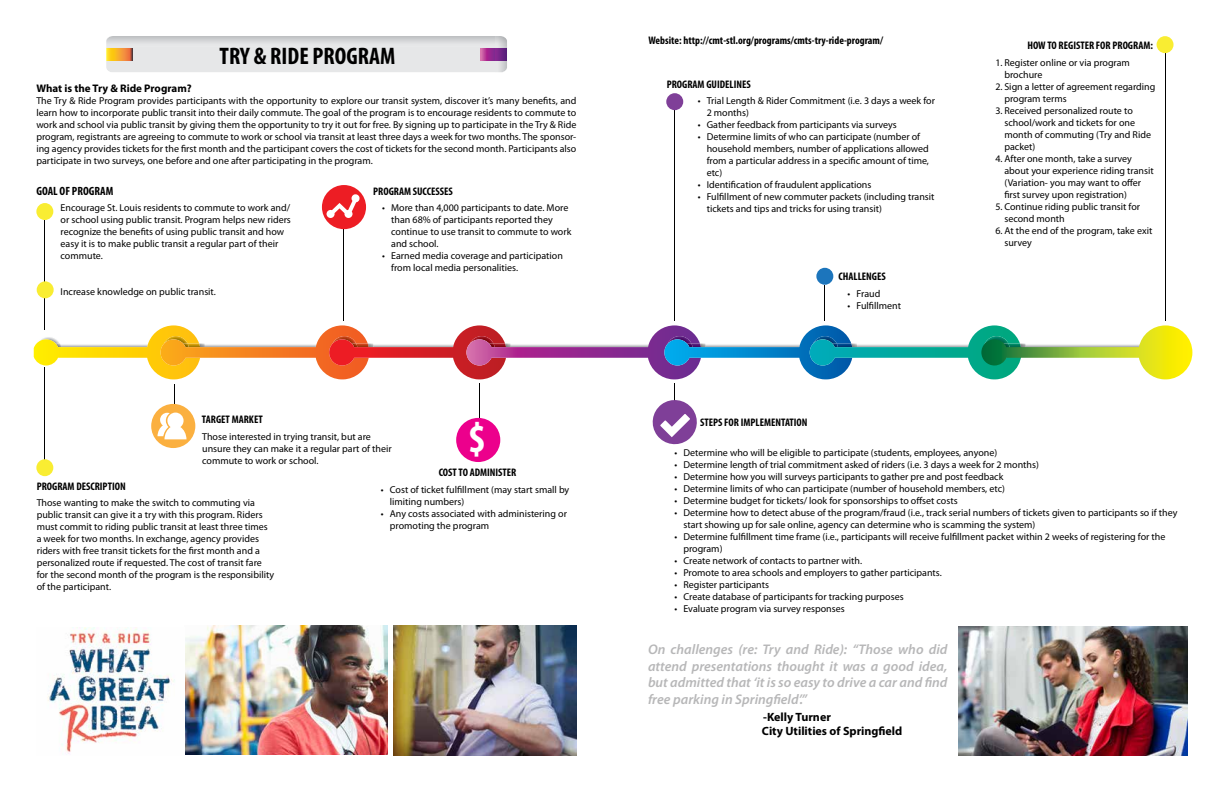
<style>
.page{position:relative;width:1224px;height:792px;background:#fff}
.page>*{position:absolute;margin:0;border:0;box-sizing:border-box;transform-origin:0 0}
.t1{font:700 condensed 42.9px "Myriad Pro";color:#fff}
.t2{font:700 condensed 24px "Myriad Pro";color:#000}
.t3{font:italic 600 14px/16.8px "Myriad Pro";color:#b7b7b8;text-align:justify}
.t4{font:700 12px/14.4px "Myriad Pro";color:#000}
.t5{font:700 condensed 12px "Myriad Pro";color:#000}
.t6{font:700 condensed 11px "Myriad Pro";color:#000}
.t7{font:700 11px "Myriad Pro";color:#000}
.t8{font:10px/12px "Myriad Pro";color:#000}
</style>
<div class="page">
<svg style="left:106px;top:36px;width:401px;height:36px;background:#dfdcdc"></svg>
<svg style="left:34px;top:325px;width:1158px;height:54px"></svg>
<hr style="left:44px;top:367px;width:1px;height:92px;background:#000">
<div style="left:36px;top:459px;width:17px;height:17px;background:#f9ed32;border-radius:50%"></div>
<hr style="left:174px;top:384px;width:1px;height:36px;background:#000">
<div style="left:151px;top:404px;width:44px;height:44px;background:#fbb040;border-radius:50%"></div>
<svg style="left:158px;top:413px;width:29px;height:26px"></svg>
<hr style="left:479px;top:383px;width:1px;height:36px;background:#000">
<div style="left:456px;top:418px;width:44px;height:44px;background:#ec008c;border-radius:50%"></div>
<hr style="left:674px;top:383px;width:1px;height:36px;background:#000">
<svg style="left:652px;top:400px;width:45px;height:45px"></svg>
<hr style="left:44px;top:220px;width:1px;height:110px;background:#000">
<div style="left:36px;top:203px;width:17px;height:17px;background:#f9ed32;border-radius:50%"></div>
<hr style="left:343px;top:211px;width:1px;height:110px;background:#000">
<div style="left:322px;top:185px;width:44px;height:44px;background:#ed1d24;border-radius:50%"></div>
<svg style="left:327px;top:194px;width:33px;height:24px"></svg>
<hr style="left:674px;top:110px;width:1px;height:211px;background:#000">
<div style="left:666px;top:93px;width:17px;height:17px;background:#7f3f98;border-radius:50%"></div>
<hr style="left:824px;top:285px;width:1px;height:36px;background:#000">
<div style="left:816px;top:268px;width:17px;height:17px;background:#1c75bc;border-radius:50%"></div>
<hr style="left:1165px;top:53px;width:1px;height:268px;background:#000">
<div style="left:1157px;top:36px;width:17px;height:17px;background:#f9ed32;border-radius:50%"></div>
<img style="left:958px;top:626px;width:229px;height:130px">
<img style="left:185px;top:626px;width:202px;height:129px">
<img style="left:47px;top:628px;width:128px;height:126px">
<img style="left:394px;top:626px;width:182px;height:129px">
<div style="left:37px;top:281px;width:17px;height:17px;background:#f9ed32;border-radius:50%"></div>
<h2 class="t2" style="left:220px;top:41px;width:177px">TRY &amp; RIDE PROGRAM</h2>
<p class="t7" style="left:36px;top:81px;width:157px">What is the Try &amp; Ride Program?</p>
<p class="t8" style="left:36px;top:94px;width:542px;text-align:justify">The Try &amp; Ride Program provides participants with the opportunity to explore our transit system, discover it’s many benefits, and learn how to incorporate public transit into their daily commute. The goal of the program is to encourage residents to commute to work and school via public transit by giving them the opportunity to try it out for free. By signing up to participate in the Try &amp; Ride program, registrants are agreeing to commute to work or school via transit at least three days a week for two months. The sponsor&shy;ing agency provides tickets for the first month and the participant covers the cost of tickets for the second month. Participants also participate in two surveys, one before and one after participating in the program.</p>
<p class="t8" style="left:61px;top:202px;width:232px">Encourage St. Louis residents to commute to work and/ or school using public transit. Program helps new riders recognize the benefits of using public transit and how easy it is to make public transit a regular part of their commute.</p>
<p class="t8" style="left:61px;top:286px;width:157px">Increase knowledge on public transit.</p>
<p class="t5" style="left:36px;top:184px;width:78px">GOAL OF PROGRAM</p>
<p class="t6" style="left:373px;top:185px;width:81px">PROGRAM SUCCESSES</p>
<p class="t8" style="left:391px;top:202px;width:182px;text-indent:-9px">• More than 4,000 participants to date. More than 68% of participants reported they continue to use transit to commute to work and school.</p>
<p class="t8" style="left:391px;top:250px;width:173px;text-indent:-9px">• Earned media coverage and participation from local media personalities.</p>
<p class="t6" style="left:202px;top:413px;width:62px">TARGET MARKET</p>
<p class="t8" style="left:202px;top:430px;width:191px">Those interested in trying transit, but are unsure they can make it a regular part of their commute to work or school.</p>
<h1 class="t1" style="left:468px;top:412px;width:20px">$</h1>
<p class="t6" style="left:439px;top:466px;width:79px">COST TO ADMINISTER</p>
<p class="t6" style="left:37px;top:479px;width:91px">PROGRAM DESCRIPTION</p>
<p class="t8" style="left:37px;top:497px;width:239px">Those wanting to make the switch to commuting via public transit can give it a try with this program. Riders must commit to riding public transit at least three times a week for two months. In exchange, agency provides riders with free transit tickets for the first month and a personalized route if requested. The cost of transit fare for the second month of the program is the responsibility of the participant.</p>
<p class="t8" style="left:390px;top:483px;width:181px;text-indent:-9px">• Cost of ticket fulfillment (may start small by limiting numbers)</p>
<p class="t8" style="left:390px;top:507px;width:179px;text-indent:-9px">• Any costs associated with administering or promoting the program</p>
<p class="t6" style="left:648px;top:34px;width:236px">Website: http://cmt-stl.org/programs/cmts-try-ride-program/</p>
<p class="t6" style="left:667px;top:77px;width:86px">PROGRAM GUIDELINES</p>
<p class="t8" style="left:707px;top:94px;width:230px;text-indent:-9px">• Trial Length &amp; Rider Commitment (i.e. 3 days a week for<br>2 months)</p>
<p class="t8" style="left:698px;top:118px;width:201px">• Gather feedback from participants via surveys</p>
<p class="t8" style="left:707px;top:130px;width:224px;text-indent:-9px">• Determine limits of who can participate (number of household members, number of applications allowed from a particular address in a specific amount of time, etc)</p>
<p class="t8" style="left:698px;top:178px;width:175px">• Identification of fraudulent applications</p>
<p class="t8" style="left:707px;top:190px;width:229px;text-indent:-9px">• Fulfillment of new commuter packets (including transit tickets and tips and tricks for using transit)</p>
<p class="t6" style="left:839px;top:270px;width:49px">CHALLENGES</p>
<p class="t8" style="left:848px;top:288px;width:34px">• Fraud</p>
<p class="t8" style="left:848px;top:300px;width:55px">• Fulfillment</p>
<p class="t6" style="left:700px;top:415px;width:109px">STEPS FOR IMPLEMENTATION</p>
<p class="t6" style="left:1027px;top:38px;width:127px">HOW TO REGISTER FOR PROGRAM:</p>
<p class="t8" style="left:1004px;top:56px;width:127px;text-indent:-9px">1. Register online or via program brochure</p>
<p class="t8" style="left:1004px;top:80px;width:152px;text-indent:-9px">2. Sign a letter of agreement regarding program terms</p>
<p class="t8" style="left:1004px;top:104px;width:148px;text-indent:-9px">3. Received personalized route to school/work and tickets for one month of commuting (Try and Ride packet)</p>
<p class="t8" style="left:1004px;top:152px;width:151px;text-indent:-9px">4. After one month, take a survey about your experience riding transit (Variation- you may want to offer first survey upon registration)</p>
<p class="t8" style="left:1004px;top:200px;width:137px;text-indent:-9px">5. Continue riding public transit for second month</p>
<p class="t8" style="left:1004px;top:224px;width:149px;text-indent:-9px">6. At the end of the program, take exit survey</p>
<p class="t8" style="left:674px;top:446px;width:324px">• Determine who will be eligible to participate (students, employees, anyone)</p>
<p class="t8" style="left:674px;top:458px;width:366px">• Determine length of trial commitment asked of riders (i.e. 3 days a week for 2 months)</p>
<p class="t8" style="left:674px;top:470px;width:331px">• Determine how you will surveys participants to gather pre and post feedback</p>
<p class="t8" style="left:674px;top:482px;width:332px">• Determine limits of who can participate (number of household members, etc)</p>
<p class="t8" style="left:674px;top:494px;width:285px">• Determine budget for tickets/ look for sponsorships to offset costs</p>
<p class="t8" style="left:683px;top:506px;width:496px;text-indent:-9px">• Determine how to detect abuse of the program/fraud (i.e., track serial numbers of tickets given to participants so if they start showing up for sale online, agency can determine who is scamming the system)</p>
<p class="t8" style="left:683px;top:530px;width:484px;text-indent:-9px">• Determine fulfillment time frame (i.e., participants will receive fulfillment packet within 2 weeks of registering for the program)</p>
<p class="t8" style="left:674px;top:554px;width:189px">• Create network of contacts to partner with.</p>
<p class="t8" style="left:674px;top:566px;width:269px">• Promote to area schools and employers to gather participants.</p>
<p class="t8" style="left:674px;top:578px;width:96px">• Register participants</p>
<p class="t8" style="left:674px;top:590px;width:231px">• Create database of participants for tracking purposes</p>
<p class="t8" style="left:674px;top:602px;width:172px">• Evaluate program via survey responses</p>
<h3 class="t3" style="left:648px;top:640px;width:301px">On challenges (re: Try and Ride): “Those who did attend presentations thought it was a good idea, but admitted that ‘it is so easy to drive a car and find free parking in Springfield’.”</h3>
<p class="t4" style="left:762px;top:709px;width:142px">-Kelly Turner<br>City Utilities of Springfield</p>
</div>
